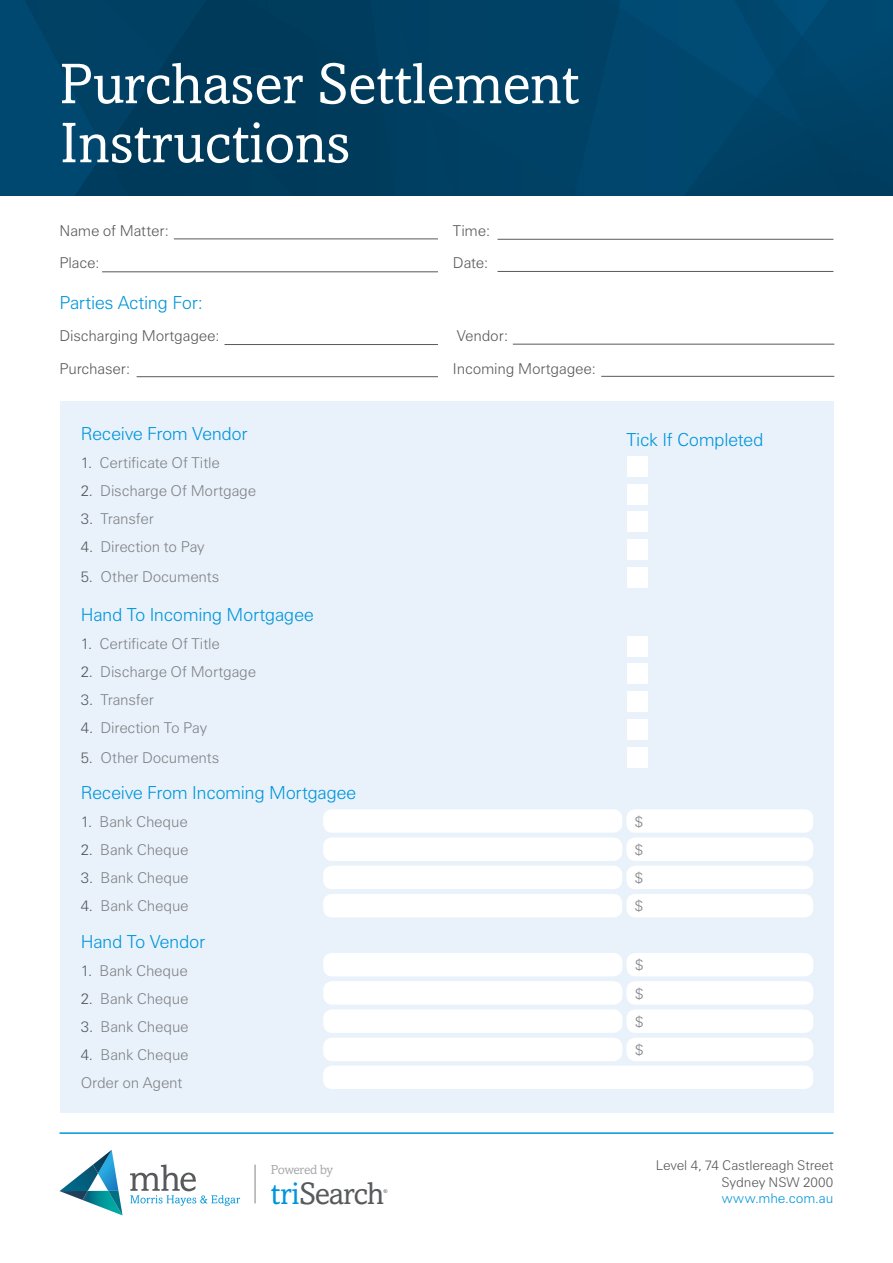
<style>
.page{position:relative;width:893px;height:1263px;background:#fff}
.page>*{position:absolute;margin:0;border:0;box-sizing:border-box;transform-origin:0 0}
.t1{font:57.3px/59.1px "Amasis";color:#fff}
.t2{font:31.05px "Amasis";letter-spacing:-.02em;color:#58595b}
.t3{font:300 18px "Zurich BT";letter-spacing:-.02em;color:#0095da}
.t4{font:300 15px/28.2px "Zurich BT";letter-spacing:-.01em;color:#808285;text-align:justify}
.t5{font:300 15px "Zurich BT";letter-spacing:-.01em;color:#58595b}
.t6{font:300 13.5px/16.5px "Zurich BT";letter-spacing:-.005em;color:#58595b;text-align:right}
.t7{font:300 13.5px "Zurich BT";letter-spacing:-.005em;color:#0095da}
.t8{font:13.05px "Amasis";letter-spacing:-.035em;color:#a7a9ac}
.t9{font:5.25px "Amasis";color:#58595b}
.s1{color:#58595b}
.s2{color:#0095da}
</style>
<div class="page">
<svg style="left:60px;top:1152px;width:63px;height:63px"></svg>
<img style="left:93px;top:1150px;width:19px;height:23px">
<img style="left:60px;top:1191px;width:28px;height:9px">
<svg style="left:130px;top:1164px;width:110px;height:42px"></svg>
<hr style="left:60px;top:1132px;width:773px;height:2px;background:#0095da">
<img style="left:0;top:0;width:893px;height:196px">
<hr style="left:255px;top:1165px;width:1px;height:38px;background:#808285">
<div style="left:60px;top:401px;width:773px;height:712px;background:#e9f2fb"></div>
<div style="left:626px;top:809px;width:187px;height:24px;background:#fff;border-radius:9px"></div>
<div style="left:626px;top:837px;width:187px;height:24px;background:#fff;border-radius:9px"></div>
<div style="left:626px;top:866px;width:187px;height:23px;background:#fff;border-radius:9px"></div>
<div style="left:626px;top:894px;width:187px;height:23px;background:#fff;border-radius:9px"></div>
<hr style="left:174px;top:239px;width:264px;height:1px;background:#58595b">
<hr style="left:102px;top:272px;width:336px;height:1px;background:#58595b">
<hr style="left:497px;top:271px;width:336px;height:1px;background:#58595b">
<hr style="left:225px;top:344px;width:213px;height:1px;background:#58595b">
<hr style="left:137px;top:376px;width:301px;height:1px;background:#58595b">
<hr style="left:513px;top:344px;width:321px;height:1px;background:#58595b">
<hr style="left:601px;top:376px;width:233px;height:1px;background:#58595b">
<hr style="left:497px;top:239px;width:336px;height:1px;background:#58595b">
<div style="left:323px;top:809px;width:299px;height:24px;background:#fff;border-radius:9px"></div>
<div style="left:323px;top:837px;width:299px;height:24px;background:#fff;border-radius:9px"></div>
<div style="left:323px;top:866px;width:299px;height:23px;background:#fff;border-radius:9px"></div>
<div style="left:323px;top:894px;width:299px;height:23px;background:#fff;border-radius:9px"></div>
<div style="left:323px;top:953px;width:299px;height:23px;background:#fff;border-radius:9px"></div>
<div style="left:323px;top:981px;width:299px;height:24px;background:#fff;border-radius:9px"></div>
<div style="left:323px;top:1009px;width:299px;height:24px;background:#fff;border-radius:9px"></div>
<div style="left:323px;top:1038px;width:299px;height:23px;background:#fff;border-radius:9px"></div>
<div style="left:626px;top:953px;width:187px;height:23px;background:#fff;border-radius:9px"></div>
<div style="left:626px;top:981px;width:187px;height:24px;background:#fff;border-radius:9px"></div>
<div style="left:626px;top:1009px;width:187px;height:24px;background:#fff;border-radius:9px"></div>
<div style="left:626px;top:1038px;width:187px;height:23px;background:#fff;border-radius:9px"></div>
<div style="left:323px;top:1065px;width:490px;height:24px;background:#fff;border-radius:9px"></div>
<div style="left:627px;top:456px;width:21px;height:21px;background:#fff"></div>
<div style="left:627px;top:484px;width:21px;height:21px;background:#fff"></div>
<div style="left:627px;top:511px;width:21px;height:21px;background:#fff"></div>
<div style="left:627px;top:539px;width:21px;height:21px;background:#fff"></div>
<div style="left:627px;top:567px;width:21px;height:21px;background:#fff"></div>
<div style="left:627px;top:636px;width:21px;height:21px;background:#fff"></div>
<div style="left:627px;top:663px;width:21px;height:21px;background:#fff"></div>
<div style="left:627px;top:691px;width:21px;height:21px;background:#fff"></div>
<div style="left:627px;top:719px;width:21px;height:21px;background:#fff"></div>
<div style="left:627px;top:746px;width:21px;height:21px;background:#fff"></div>
<h1 class="t1" style="left:60px;top:54px;width:522px">Purchaser Settlement<br>Instructions</h1>
<p class="t5" style="left:60px;top:222px;width:111px">Name of Matter:</p>
<p class="t5" style="left:453px;top:222px;width:39px">Time:</p>
<p class="t5" style="left:60px;top:254px;width:42px">Place:</p>
<p class="t5" style="left:453px;top:254px;width:37px">Date:</p>
<p class="t3" style="left:60px;top:292px;width:146px">Parties Acting For:</p>
<p class="t5" style="left:60px;top:327px;width:162px">Discharging Mortgagee:</p>
<p class="t5" style="left:457px;top:327px;width:53px">Vendor:</p>
<p class="t5" style="left:60px;top:359px;width:73px">Purchaser:</p>
<p class="t5" style="left:453px;top:359px;width:145px">Incoming Mortgagee:</p>
<p class="t3" style="left:81px;top:422px;width:168px">Receive From Vendor</p>
<p class="t4" style="left:81px;top:448px;width:140px"><span class="s1">1.</span> Certificate Of Title</p>
<p class="t4" style="left:81px;top:476px;width:177px"><span class="s1">2.</span> Discharge Of Mortgage</p>
<p class="t4" style="left:81px;top:504px;width:74px"><span class="s1">3.</span> Transfer</p>
<p class="t4" style="left:81px;top:532px;width:125px"><span class="s1">4.</span> Direction to Pay</p>
<p class="t4" style="left:81px;top:562px;width:140px"><span class="s1">5.</span> Other Documents</p>
<p class="t3" style="left:81px;top:603px;width:234px">Hand To Incoming Mortgagee</p>
<p class="t4" style="left:81px;top:629px;width:140px"><span class="s1">1.</span> Certificate Of Title</p>
<p class="t4" style="left:81px;top:657px;width:177px"><span class="s1">2.</span> Discharge Of Mortgage</p>
<p class="t4" style="left:81px;top:685px;width:74px"><span class="s1">3.</span> Transfer</p>
<p class="t4" style="left:81px;top:713px;width:128px"><span class="s1">4.</span> Direction To Pay</p>
<p class="t4" style="left:81px;top:743px;width:140px"><span class="s1">5.</span> Other Documents</p>
<p class="t3" style="left:81px;top:782px;width:277px">Receive From Incoming Mortgagee</p>
<p class="t4" style="left:81px;top:808px;width:108px"><span class="s1">1.</span> Bank Cheque</p>
<p class="t4" style="left:81px;top:836px;width:109px"><span class="s1">2.</span> Bank Cheque</p>
<p class="t4" style="left:81px;top:864px;width:109px"><span class="s1">3.</span> Bank Cheque</p>
<p class="t4" style="left:81px;top:892px;width:109px"><span class="s1">4.</span> Bank Cheque</p>
<p class="t3" style="left:81px;top:930px;width:126px">Hand To Vendor</p>
<p class="t4" style="left:81px;top:956px;width:108px"><span class="s1">1.</span> Bank Cheque</p>
<p class="t4" style="left:81px;top:984px;width:109px"><span class="s1">2.</span> Bank Cheque</p>
<p class="t4" style="left:81px;top:1012px;width:109px"><span class="s1">3.</span> Bank Cheque</p>
<p class="t4" style="left:81px;top:1040px;width:109px"><span class="s1">4.</span> Bank Cheque<br>Order on Agent</p>
<p class="t8" style="left:271px;top:1162px;width:64px">Powered by</p>
<h2 class="t2" style="left:271px;top:1175px;width:115px"><span class="s2">tri</span>Search</h2>
<p class="t9" style="left:384px;top:1188px;width:6px">®</p>
<p class="t3" style="left:626px;top:429px;width:139px">Tick If Completed</p>
<p class="t4" style="left:635px;top:807px;width:10px">$ $ $ $</p>
<p class="t4" style="left:635px;top:951px;width:10px">$ $ $ $</p>
<p class="t6" style="left:656px;top:1157px;width:179px">Level 4, 74 Castlereagh Street<br>Sydney NSW 2000</p>
<p class="t7" style="left:722px;top:1190px;width:113px">www.mhe.com.au</p>
</div>
